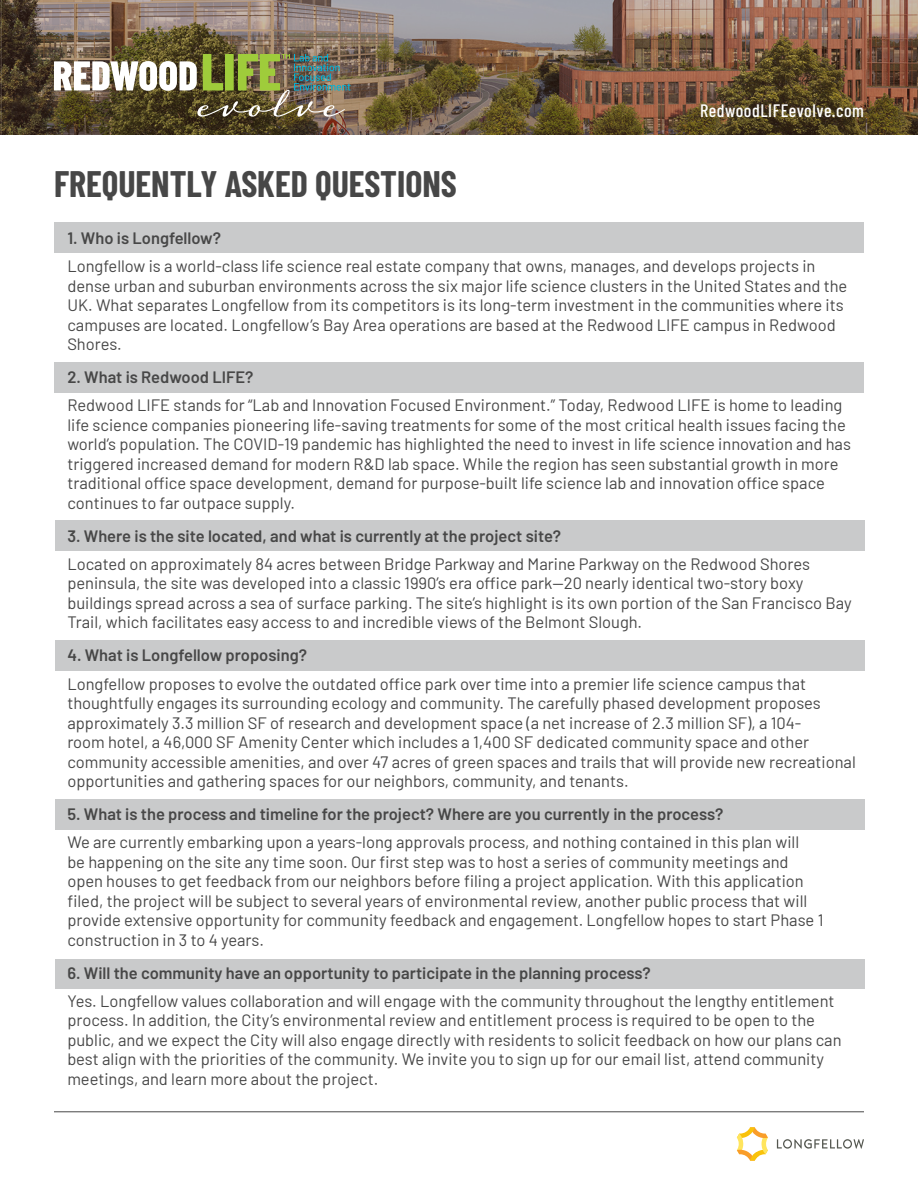
<style>
.page{position:relative;width:918px;height:1188px;background:#fff}
.page>*{position:absolute;margin:0;border:0;box-sizing:border-box;transform-origin:0 0}
.t1{font:700 36px "Barlow Condensed";color:#474747}
.t2{font:500 18px "Barlow Condensed";letter-spacing:.03em;color:#fff}
.t3{font:16.5px/19.5px "Barlow";color:#474747}
.t4{font:600 16.5px "Barlow";color:#474747}
</style>
<div class="page">
<hr style="left:54px;top:1111px;width:810px;height:1px;background:#474747">
<svg style="left:777px;top:1139px;width:87px;height:10px"></svg>
<svg style="left:737px;top:1127px;width:31px;height:33px"></svg>
<div style="left:54px;top:222px;width:810px;height:31px;background:#c9cacb"></div>
<div style="left:54px;top:362px;width:810px;height:31px;background:#c9cacb"></div>
<div style="left:55px;top:521px;width:810px;height:30px;background:#c9cacb"></div>
<div style="left:55px;top:640px;width:810px;height:31px;background:#c9cacb"></div>
<div style="left:55px;top:799px;width:810px;height:31px;background:#c9cacb"></div>
<div style="left:55px;top:959px;width:810px;height:29px;background:#c9cacb"></div>
<img style="left:0;top:0;width:918px;height:135px">
<img style="left:54px;top:54px;width:297px;height:63px">
<p class="t2" style="left:700px;top:97px;width:165px">RedwoodLIFEevolve.com</p>
<h1 class="t1" style="left:54px;top:159px;width:404px">FREQUENTLY ASKED QUESTIONS</h1>
<p class="t4" style="left:67px;top:226px;width:155px">1. Who is Longfellow?</p>
<p class="t3" style="left:67px;top:255px;width:781px">Longfellow is a world-class life science real estate company that owns, manages, and develops projects in dense urban and suburban environments across the six major life science clusters in the United States and the UK. What separates Longfellow from its competitors is its long-term investment in the communities where its campuses are located. Longfellow’s Bay Area operations are based at the Redwood LIFE campus in Redwood Shores.</p>
<p class="t4" style="left:67px;top:365px;width:188px">2. What is Redwood LIFE?</p>
<p class="t3" style="left:67px;top:394px;width:785px">Redwood LIFE stands for “Lab and Innovation Focused Environment.” Today, Redwood LIFE is home to leading life science companies pioneering life-saving treatments for some of the most critical health issues facing the world’s population. The COVID-19 pandemic has highlighted the need to invest in life science innovation and has triggered increased demand for modern R&amp;D lab space. While the region has seen substantial growth in more traditional office space development, demand for purpose-built life science lab and innovation office space continues to far outpace supply.</p>
<p class="t4" style="left:67px;top:524px;width:495px">3. Where is the site located, and what is currently at the project site?</p>
<p class="t3" style="left:67px;top:553px;width:786px">Located on approximately 84 acres between Bridge Parkway and Marine Parkway on the Redwood Shores peninsula, the site was developed into a classic 1990’s era office park—20 nearly identical two-story boxy buildings spread across a sea of surface parking. The site’s highlight is its own portion of the San Francisco Bay Trail, which facilitates easy access to and incredible views of the Belmont Slough.</p>
<p class="t4" style="left:67px;top:643px;width:241px">4. What is Longfellow proposing?</p>
<p class="t3" style="left:67px;top:673px;width:790px">Longfellow proposes to evolve the outdated office park over time into a premier life science campus that thoughtfully engages its surrounding ecology and community. The carefully phased development proposes approximately 3.3 million SF of research and development space (a net increase of 2.3 million SF), a 104-<br>room hotel, a 46,000 SF Amenity Center which includes a 1,400 SF dedicated community space and other community accessible amenities, and over 47 acres of green spaces and trails that will provide new recreational opportunities and gathering spaces for our neighbors, community, and tenants.</p>
<p class="t4" style="left:67px;top:802px;width:658px">5. What is the process and timeline for the project? Where are you currently in the process?</p>
<p class="t3" style="left:67px;top:831px;width:758px">We are currently embarking upon a years-long approvals process, and nothing contained in this plan will<br>be happening on the site any time soon. Our first step was to host a series of community meetings and open houses to get feedback from our neighbors before filing a project application. With this application filed, the project will be subject to several years of environmental review, another public process that will provide extensive opportunity for community feedback and engagement. Longfellow hopes to start Phase 1 construction in 3 to 4 years.</p>
<p class="t4" style="left:67px;top:961px;width:585px">6. Will the community have an opportunity to participate in the planning process?</p>
<p class="t3" style="left:67px;top:990px;width:776px">Yes. Longfellow values collaboration and will engage with the community throughout the lengthy entitlement process. In addition, the City’s environmental review and entitlement process is required to be open to the public, and we expect the City will also engage directly with residents to solicit feedback on how our plans can best align with the priorities of the community. We invite you to sign up for our email list, attend community meetings, and learn more about the project.</p>
</div>
